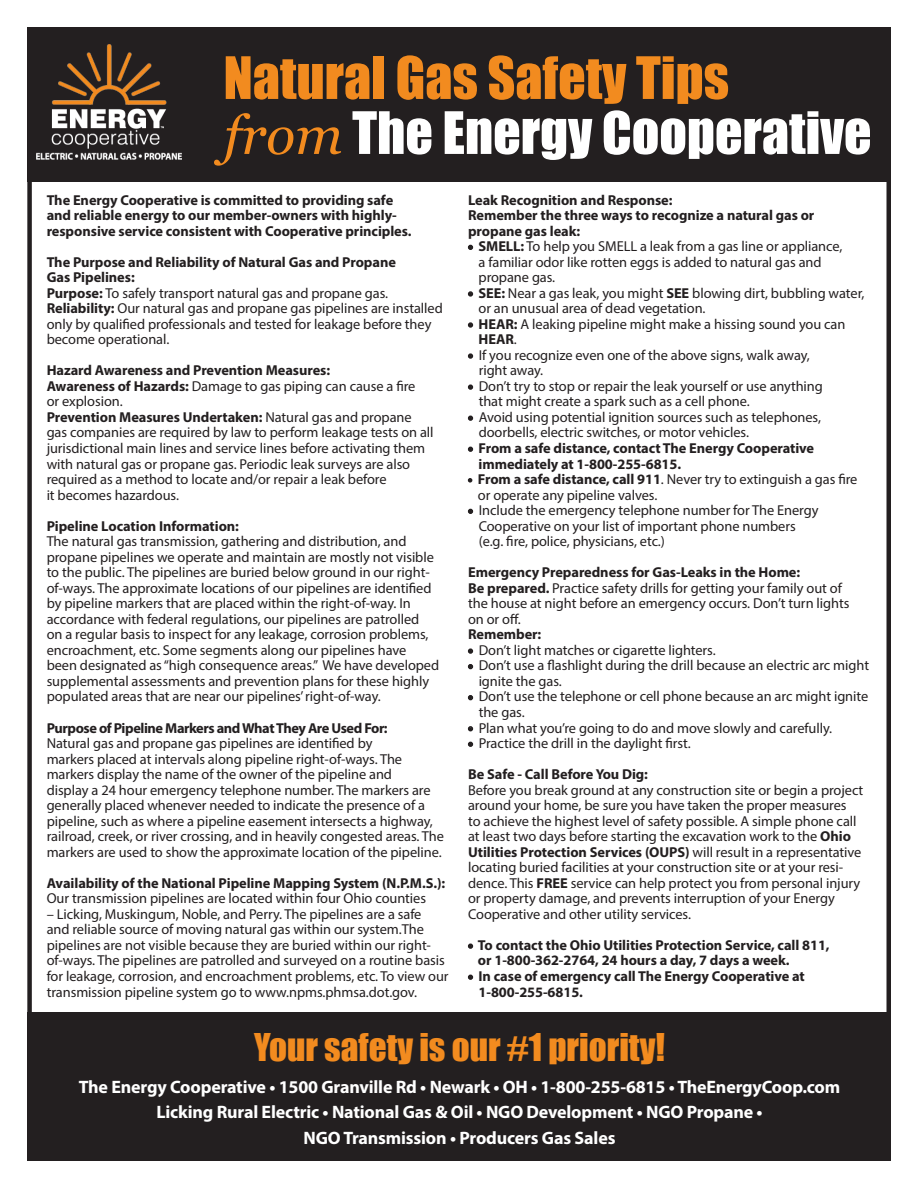
<style>
.page{position:relative;width:918px;height:1188px;background:#fff}
.page>*{position:absolute;margin:0;border:0;box-sizing:border-box;transform-origin:0 0}
.t1{font:54px/55.1px "Impact";color:#f28b1f}
.t2{font:35.1px "Impact";color:#f28b1f}
.t3{font:700 18px/25.5px "Myriad Pro";letter-spacing:-.01em;color:#fff;text-align:center}
.t4{font:14.4px/15.6px "Myriad Pro";letter-spacing:-.005em;color:#231f20}
.t5{font:700 14.4px/15.6px "Myriad Pro";letter-spacing:-.005em;color:#231f20}
.t6{font:700 14.4px "Myriad Pro";letter-spacing:-.03em;color:#231f20}
.s1{font-family:"Georgia";font-style:italic}
.s2{color:#fff}
.s3{font-weight:700}
.s4{font-weight:400}
</style>
<div class="page">
<div style="left:27px;top:27px;width:864px;height:154px;background:#231f20"></div>
<svg style="left:468px;top:245px;width:5px;height:5px"></svg>
<svg style="left:468px;top:291px;width:5px;height:6px"></svg>
<svg style="left:468px;top:322px;width:5px;height:6px"></svg>
<svg style="left:468px;top:353px;width:5px;height:6px"></svg>
<svg style="left:468px;top:384px;width:5px;height:6px"></svg>
<svg style="left:468px;top:416px;width:5px;height:5px"></svg>
<svg style="left:468px;top:447px;width:5px;height:5px"></svg>
<svg style="left:468px;top:478px;width:4px;height:5px"></svg>
<svg style="left:468px;top:509px;width:5px;height:5px"></svg>
<svg style="left:468px;top:648px;width:5px;height:6px"></svg>
<svg style="left:468px;top:664px;width:5px;height:5px"></svg>
<svg style="left:468px;top:695px;width:5px;height:5px"></svg>
<svg style="left:468px;top:726px;width:5px;height:5px"></svg>
<svg style="left:468px;top:742px;width:5px;height:5px"></svg>
<svg style="left:468px;top:944px;width:5px;height:5px"></svg>
<svg style="left:468px;top:975px;width:5px;height:5px"></svg>
<div style="left:27px;top:1012px;width:864px;height:149px;background:#231f20"></div>
<img style="left:37px;top:45px;width:144px;height:114px">
<p class="t1" style="left:224px;top:49px;width:650px">Natural Gas Safety Tips<br><span class="s1">from</span> <span class="s2">The Energy Cooperative</span></p>
<p class="t5" style="left:47px;top:191px;width:366px">The Energy Cooperative is committed to providing safe and reliable energy to our member-owners with highly&shy;responsive service consistent with Cooperative principles.</p>
<p class="t5" style="left:47px;top:254px;width:351px">The Purpose and Reliability of Natural Gas and Propane<br>Gas Pipelines:</p>
<p class="t4" style="left:47px;top:285px;width:343px"><span class="s3">Purpose:</span> To safely transport natural gas and propane gas.</p>
<p class="t4" style="left:47px;top:300px;width:398px"><span class="s3">Reliability:</span> Our natural gas and propane gas pipelines are installed only by qualified professionals and tested for leakage before they become operational.</p>
<p class="t5" style="left:47px;top:362px;width:285px">Hazard Awareness and Prevention Measures:</p>
<p class="t4" style="left:47px;top:378px;width:370px"><span class="s3">Awareness of Hazards:</span> Damage to gas piping can cause a fire or explosion.</p>
<p class="t4" style="left:47px;top:409px;width:388px"><span class="s3">Prevention Measures Undertaken:</span> Natural gas and propane gas companies are required by law to perform leakage tests on all jurisdictional main lines and service lines before activating them with natural gas or propane gas. Periodic leak surveys are also required as a method to locate and/or repair a leak before<br>it becomes hazardous.</p>
<p class="t5" style="left:47px;top:518px;width:194px">Pipeline Location Information:</p>
<p class="t4" style="left:47px;top:533px;width:394px">The natural gas transmission, gathering and distribution, and propane pipelines we operate and maintain are mostly not visible to the public. The pipelines are buried below ground in our right&shy;of-ways. The approximate locations of our pipelines are identified by pipeline markers that are placed within the right-of-way. In accordance with federal regulations, our pipelines are patrolled<br>on a regular basis to inspect for any leakage, corrosion problems, encroachment, etc. Some segments along our pipelines have been designated as “high consequence areas.” We have developed supplemental assessments and prevention plans for these highly populated areas that are near our pipelines’ right-of-way.</p>
<p class="t6" style="left:47px;top:718px;width:343px">Purpose of Pipeline Markers and What They Are Used For:</p>
<p class="t4" style="left:47px;top:735px;width:399px">Natural gas and propane gas pipelines are identified by<br>markers placed at intervals along pipeline right-of-ways. The markers display the name of the owner of the pipeline and<br>display a 24 hour emergency telephone number. The markers are generally placed whenever needed to indicate the presence of a pipeline, such as where a pipeline easement intersects a highway, railroad, creek, or river crossing, and in heavily congested areas. The markers are used to show the approximate location of the pipeline.</p>
<p class="t5" style="left:47px;top:875px;width:400px">Availability of the National Pipeline Mapping System (N.P.M.S.):<br><span class="s4">Our transmission pipelines are located within four Ohio counties</span></p>
<p class="t4" style="left:47px;top:906px;width:403px">– Licking, Muskingum, Noble, and Perry. The pipelines are a safe<br>and reliable source of moving natural gas within our system.The pipelines are not visible because they are buried within our right&shy;of-ways. The pipelines are patrolled and surveyed on a routine basis for leakage, corrosion, and encroachment problems, etc. To view our transmission pipeline system go to www.npms.phmsa.dot.gov.</p>
<p class="t5" style="left:468px;top:191px;width:206px">Leak Recognition and Response:</p>
<p class="t5" style="left:468px;top:207px;width:348px">Remember the three ways to recognize a natural gas or propane gas leak:</p>
<p class="t4" style="left:479px;top:238px;width:365px;text-indent:-10px"><span class="s3">• SMELL:</span> To help you SMELL a leak from a gas line or appliance, a familiar odor like rotten eggs is added to natural gas and propane gas.</p>
<p class="t4" style="left:479px;top:285px;width:387px;text-indent:-10px"><span class="s3">• SEE:</span> Near a gas leak, you might <span class="s3">SEE</span> blowing dirt, bubbling water, or an unusual area of dead vegetation.</p>
<p class="t4" style="left:479px;top:316px;width:368px;text-indent:-10px"><span class="s3">• HEAR:</span> A leaking pipeline might make a hissing sound you can<br><span class="s3">HEAR</span>.</p>
<p class="t4" style="left:479px;top:347px;width:333px;text-indent:-11px"><span class="s3">•</span> If you recognize even one of the above signs, walk away, right away.</p>
<p class="t4" style="left:479px;top:378px;width:346px;text-indent:-11px"><span class="s3">•</span> Don’t try to stop or repair the leak yourself or use anything that might create a spark such as a cell phone.</p>
<p class="t4" style="left:479px;top:409px;width:344px;text-indent:-11px"><span class="s3">•</span> Avoid using potential ignition sources such as telephones, doorbells, electric switches, or motor vehicles.</p>
<p class="t5" style="left:479px;top:440px;width:337px;text-indent:-10px">• From a safe distance, contact The Energy Cooperative immediately at 1-800-255-6815.</p>
<p class="t4" style="left:478px;top:471px;width:381px;text-indent:-10px">• <span class="s3">From a safe distance, call 911</span>. Never try to extinguish a gas fire or operate any pipeline valves.</p>
<p class="t4" style="left:479px;top:502px;width:341px;text-indent:-11px"><span class="s3">•</span> Include the emergency telephone number for The Energy<br>Cooperative on your list of important phone numbers (e.g. fire, police, physicians, etc.)</p>
<p class="t5" style="left:468px;top:564px;width:334px">Emergency Preparedness for Gas-Leaks in the Home:</p>
<p class="t4" style="left:468px;top:580px;width:383px"><span class="s3">Be prepared.</span> Practice safety drills for getting your family out of the house at night before an emergency occurs. Don’t turn lights on or off.<br><span class="s3">Remember:</span></p>
<p class="t4" style="left:468px;top:642px;width:249px"><span class="s3">•</span> Don’t light matches or cigarette lighters.</p>
<p class="t4" style="left:479px;top:658px;width:392px;text-indent:-11px"><span class="s3">•</span> Don’t use a flashlight during the drill because an electric arc might ignite the gas.</p>
<p class="t4" style="left:479px;top:689px;width:391px;text-indent:-11px"><span class="s3">•</span> Don’t use the telephone or cell phone because an arc might ignite the gas.</p>
<p class="t4" style="left:468px;top:720px;width:366px"><span class="s3">•</span> Plan what you’re going to do and move slowly and carefully.</p>
<p class="t4" style="left:468px;top:735px;width:224px"><span class="s3">•</span> Practice the drill in the daylight first.</p>
<p class="t5" style="left:468px;top:766px;width:181px">Be Safe - Call Before You Dig:</p>
<p class="t4" style="left:468px;top:782px;width:397px">Before you break ground at any construction site or begin a project around your home, be sure you have taken the proper measures<br>to achieve the highest level of safety possible. A simple phone call at least two days before starting the excavation work to the <span class="s3">Ohio Utilities Protection Services (OUPS)</span> will result in a representative locating buried facilities at your construction site or at your resi&shy;dence. This <span class="s3">FREE</span> service can help protect you from personal injury or property damage, and prevents interruption of your Energy Cooperative and other utility services.</p>
<p class="t5" style="left:478px;top:937px;width:353px;text-indent:-10px">• To contact the Ohio Utilities Protection Service, call 811, or 1-800-362-2764, 24 hours a day, 7 days a week.</p>
<p class="t5" style="left:479px;top:968px;width:328px;text-indent:-10px">• In case of emergency call The Energy Cooperative at<br>1-800-255-6815.</p>
<p class="t2" style="left:254px;top:1020px;width:412px">Your safety is our #1 priority!</p>
<p class="t3" style="left:79px;top:1073px;width:763px">The Energy Cooperative • 1500 Granville Rd • Newark • OH • 1-800-255-6815 • TheEnergyCoop.com</p>
<p class="t3" style="left:156px;top:1099px;width:608px">Licking Rural Electric • National Gas &amp; Oil • NGO Development • NGO Propane •<br>NGO Transmission • Producers Gas Sales</p>
</div>
